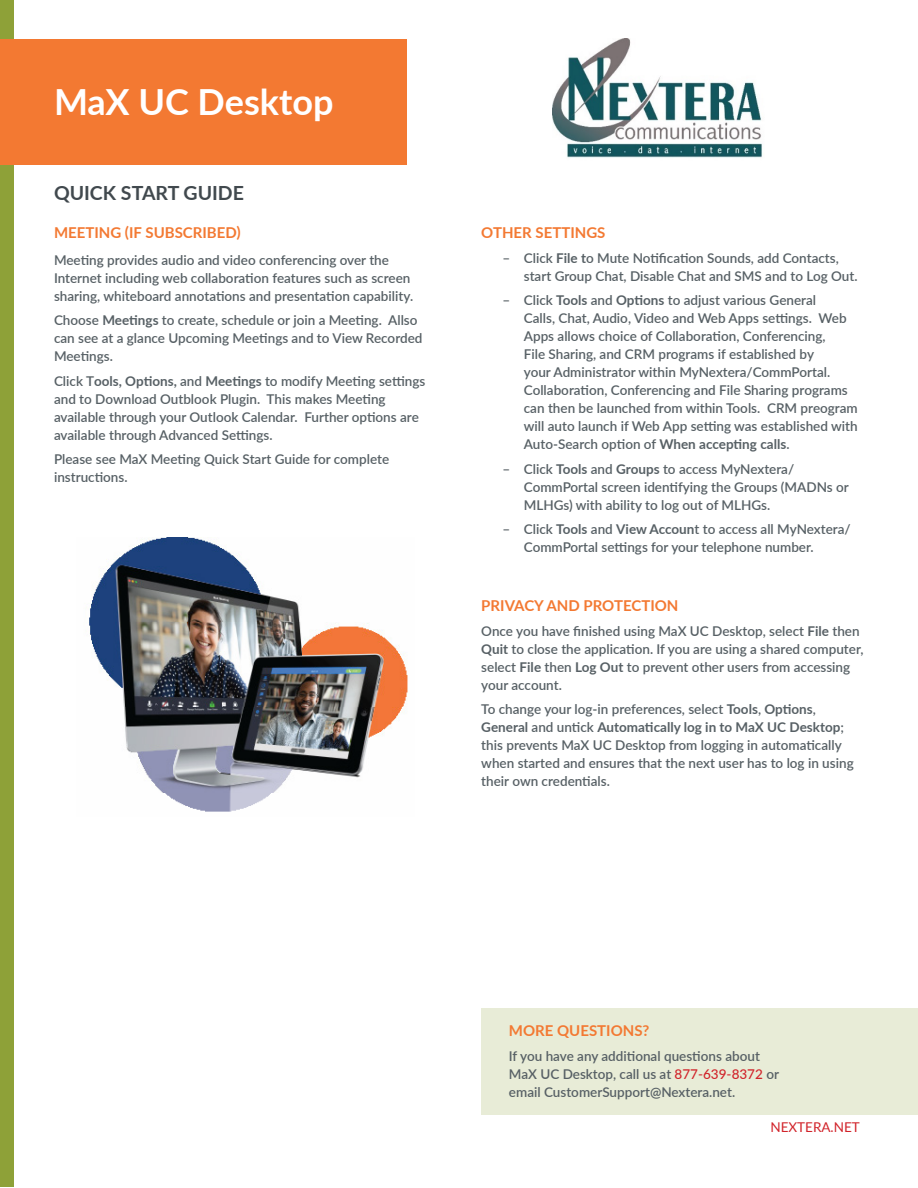
<style>
.page{position:relative;width:918px;height:1188px;background:#fff}
.page>*{position:absolute;margin:0;border:0;box-sizing:border-box;transform-origin:0 0}
.t1{font:700 36px "Lato";color:#fff}
.Sub-heading{font:700 19.5px "Lato";color:#41494e}
.Heading_1{font:700 15px "Lato";color:#f37932}
.Body_Text{font:600 13.5px/18px "Lato";color:#576065}
.Heading_1-2{font:600 13.5px/18px "Lato";color:#576065}
.Body_Text-2{font:13.5px "Lato";color:#d1232a}
.s1{font-weight:700}
.s2{font-weight:500;color:#d1232a}
</style>
<div class="page">
<div style="left:481px;top:1008px;width:437px;height:106px;background:#e8ecd7"></div>
<img style="left:553px;top:39px;width:210px;height:119px">
<img style="left:89px;top:537px;width:319px;height:275px">
<div style="left:0;top:0;width:14px;height:1186px;background:#8ea138"></div>
<div style="left:0;top:39px;width:406px;height:126px;background:#f37932"></div>
<p class="t1" style="left:54px;top:76px;width:281px">MaX UC Desktop</p>
<p class="Sub-heading" style="left:54px;top:179px;width:192px">QUICK START GUIDE</p>
<p class="Heading_1" style="left:54px;top:222px;width:188px">MEETING (IF SUBSCRIBED)</p>
<p class="Heading_1-2" style="left:54px;top:250px;width:361px">Meeting provides audio and video conferencing over the<br>Internet including web collaboration features such as screen sharing, whiteboard annotations and presentation capability.</p>
<p class="Body_Text" style="left:54px;top:311px;width:370px">Choose <span class="s1">Meetings</span> to create, schedule or join a Meeting. Allso can see at a glance Upcoming Meetings and to View Recorded<br>Meetings.</p>
<p class="Body_Text" style="left:54px;top:371px;width:373px">Click T<span class="s1">ools, Options,</span> and <span class="s1">Meetings</span> to modify Meeting settings and to Download Outblook Plugin. This makes Meeting available through your Outlook Calendar. Further options are available through Advanced Settings.</p>
<p class="Body_Text" style="left:54px;top:450px;width:337px">Please see MaX Meeting Quick Start Guide for complete instructions.</p>
<p class="Heading_1" style="left:481px;top:222px;width:126px">OTHER SETTINGS</p>
<p class="Body_Text" style="left:524px;top:248px;width:335px;text-indent:-21px">– Click <span class="s1">File t</span>o Mute Notification Sounds, add Contacts, start Group Chat, Disable Chat and SMS and to Log Out.</p>
<p class="Body_Text" style="left:524px;top:291px;width:335px;text-indent:-21px">– Click <span class="s1">Tools</span> and <span class="s1">Options</span> to adjust various General<br>Calls, Chat, Audio, Video and Web Apps settings. Web Apps allows choice of Collaboration, Conferencing,<br>File Sharing, and CRM programs if established by<br>your Administrator within MyNextera/CommPortal.<br>Collaboration, Conferencing and File Sharing programs can then be launched from within Tools. CRM preogram will auto launch if Web App setting was established with Auto-Search option of <span class="s1">When accepting calls</span>.</p>
<p class="Body_Text" style="left:524px;top:459px;width:327px;text-indent:-21px">– Click <span class="s1">Tools</span> and <span class="s1">Groups</span> to access MyNextera/<br>CommPortal screen identifying the Groups (MADNs or<br>MLHGs) with ability to log out of MLHGs.</p>
<p class="Body_Text" style="left:524px;top:520px;width:328px;text-indent:-21px">– Click <span class="s1">Tools</span> and <span class="s1">View Accoun</span>t to access all MyNextera/<br>CommPortal settings for your telephone number.</p>
<p class="Heading_1" style="left:481px;top:595px;width:199px">PRIVACY AND PROTECTION</p>
<p class="Body_Text" style="left:481px;top:621px;width:384px">Once you have finished using MaX UC Desktop, select <span class="s1">File</span> then <span class="s1">Quit</span> to close the application. If you are using a shared computer, select <span class="s1">File</span> then <span class="s1">Log Out</span> to prevent other users from accessing your account.</p>
<p class="Body_Text" style="left:481px;top:700px;width:374px">To change your log-in preferences, select <span class="s1">Tools</span>, <span class="s1">Options</span>, <span class="s1">General</span> and untick <span class="s1">Automatically log in to MaX UC Desktop</span>; this prevents MaX UC Desktop from logging in automatically when started and ensures that the next user has to log in using their own credentials.</p>
<p class="Heading_1" style="left:509px;top:1020px;width:142px">MORE QUESTIONS?</p>
<p class="Body_Text" style="left:509px;top:1046px;width:272px">If you have any additional questions about<br>MaX UC Desktop, call us at <span class="s2">877-639-8372</span> or email CustomerSupport@Nextera.net.</p>
<p class="Body_Text-2" style="left:770px;top:1118px;width:91px">NEXTERA.NET</p>
</div>
